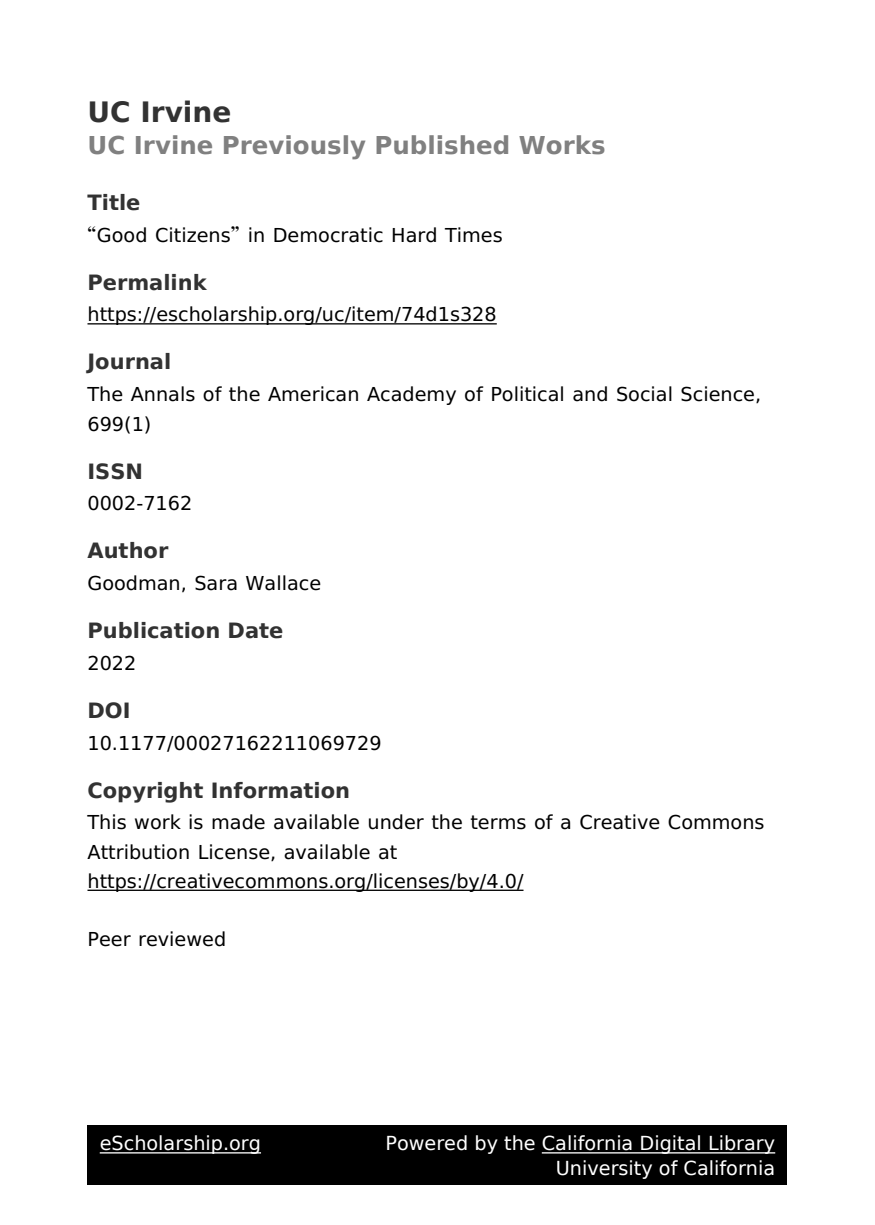
<style>
.page{position:relative;width:875px;height:1225px;background:#fff}
.page>*{position:absolute;margin:0;border:0;box-sizing:border-box;transform-origin:0 0}
.t1{font:700 28px "DejaVu Sans";color:#323232}
.t2{font:700 24.5px "DejaVu Sans";color:#808080}
.t3{font:700 21px "DejaVu Sans";color:#323232}
.t4{font:19.25px/29.2px "Code 2000";color:#000}
.t5{font:19.25px/24.5px "DejaVu Sans";color:#fff;text-align:right}
</style>
<div class="page">
<hr style="left:88px;top:323px;width:409px;height:2px;background:#000">
<hr style="left:88px;top:890px;width:436px;height:1px;background:#000">
<div style="left:88px;top:1125px;width:700px;height:60px;background:#000"></div>
<hr style="left:100px;top:1152px;width:161px;height:2px;background:#fff">
<hr style="left:542px;top:1152px;width:233px;height:2px;background:#fff">
<h1 class="t1" style="left:88px;top:101px;width:145px">UC Irvine</h1>
<p class="t2" style="left:88px;top:136px;width:520px">UC Irvine Previously Published Works</p>
<p class="t3" style="left:88px;top:194px;width:54px">Title</p>
<p class="t4" style="left:88px;top:220px;width:417px">“Good Citizens” in Democratic Hard Times</p>
<p class="t3" style="left:88px;top:274px;width:121px">Permalink</p>
<p class="t4" style="left:88px;top:300px;width:411px">https://escholarship.org/uc/item/74d1s328</p>
<p class="t3" style="left:88px;top:354px;width:85px">Journal</p>
<p class="t4" style="left:88px;top:380px;width:675px">The Annals of the American Academy of Political and Social Science,<br>699(1)</p>
<p class="t3" style="left:88px;top:463px;width:57px">ISSN</p>
<p class="t4" style="left:88px;top:489px;width:106px">0002-7162</p>
<p class="t3" style="left:88px;top:542px;width:82px">Author</p>
<p class="t4" style="left:88px;top:569px;width:235px">Goodman, Sara Wallace</p>
<p class="t3" style="left:88px;top:622px;width:198px">Publication Date</p>
<p class="t4" style="left:88px;top:649px;width:50px">2022</p>
<p class="t3" style="left:88px;top:702px;width:45px">DOI</p>
<p class="t4" style="left:88px;top:728px;width:296px">10.1177/00027162211069729</p>
<p class="t3" style="left:88px;top:782px;width:264px">Copyright Information</p>
<p class="t4" style="left:88px;top:808px;width:679px">This work is made available under the terms of a Creative Commons<br>Attribution License, available at https://creativecommons.org/licenses/by/4.0/</p>
<p class="t4" style="left:88px;top:925px;width:140px">Peer reviewed</p>
<p class="t5" style="left:100px;top:1133px;width:163px">eScholarship.org</p>
<p class="t5" style="left:385px;top:1133px;width:391px">Powered by the California Digital Library<br>University of California</p>
</div>
